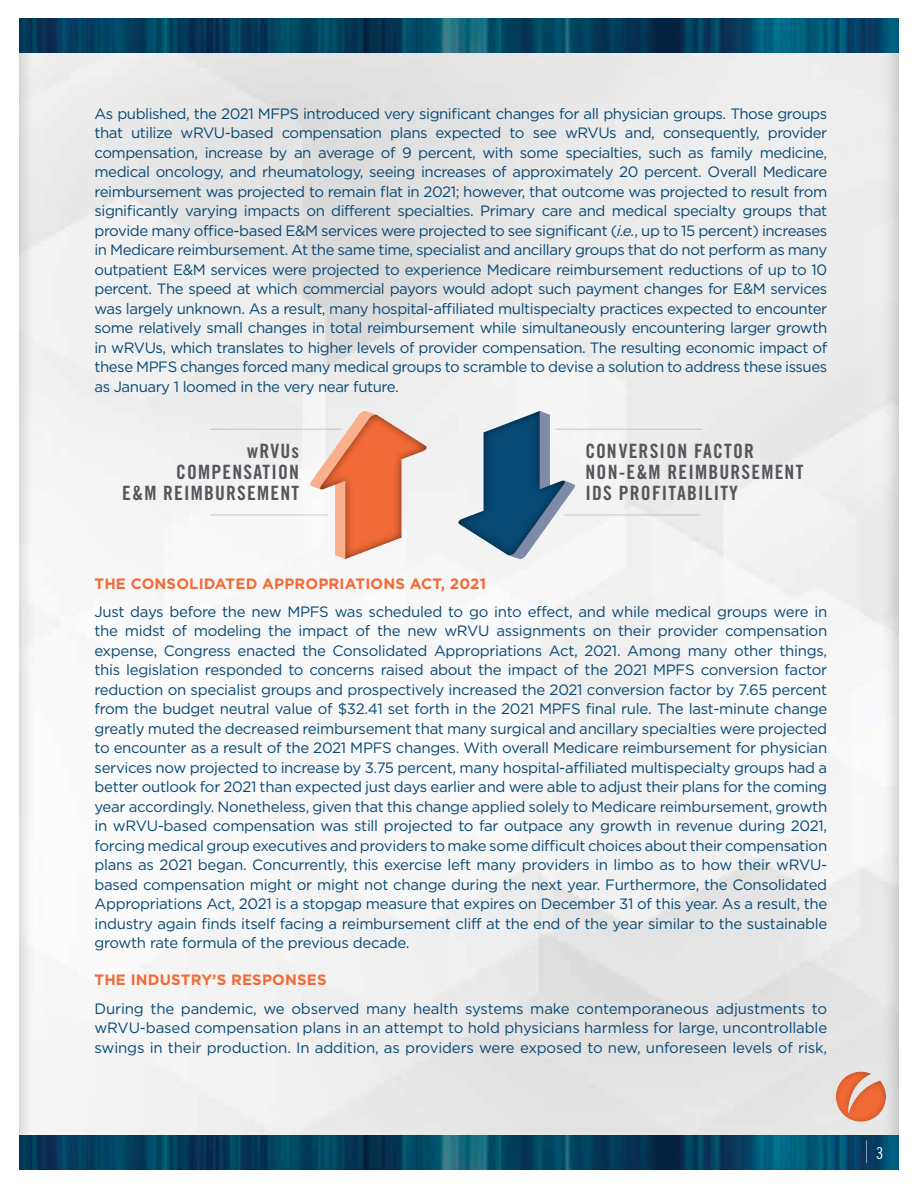
<style>
.page{position:relative;width:918px;height:1188px;background:#fff}
.page>*{position:absolute;margin:0;border:0;box-sizing:border-box;transform-origin:0 0}
.t1{font:19.8px/21px "Trade Gothic Bold Cond Twenty";letter-spacing:.06em;color:#54565b;text-align:right}
.t2{font:16.5px "Trade Gothic Cond Eighteen";color:#fff}
.t3{font:15px/19.5px "Gotham";letter-spacing:-.02em;color:#074975;text-align:justify}
.t4{font:700 15px "Gotham";letter-spacing:.01em;color:#f26a36}
.s1{font-style:italic}
</style>
<div class="page">
<div style="left:19px;top:17px;width:881px;height:1154px;background:#000;opacity:.27"></div>
<img style="left:19px;top:1135px;width:879px;height:35px">
<img style="left:19px;top:18px;width:879px;height:35px">
<svg style="left:824px;top:1059px;width:75px;height:75px;background:#e3bdae"></svg>
<svg style="left:866px;top:1140px;width:1px;height:23px"></svg>
<svg style="left:310px;top:411px;width:117px;height:148px"></svg>
<div style="left:318px;top:414px;width:109px;height:147px;background:#000;opacity:.58"></div>
<hr style="left:211px;top:429px;width:130px;height:1px;background:#97989a">
<hr style="left:211px;top:515px;width:117px;height:1px;background:#97989a">
<svg style="left:458px;top:411px;width:117px;height:148px"></svg>
<div style="left:458px;top:409px;width:110px;height:147px;background:#000;opacity:.58"></div>
<hr style="left:555px;top:429px;width:147px;height:1px;background:#97989a">
<hr style="left:564px;top:515px;width:136px;height:1px;background:#97989a">
<p class="t3" style="left:94px;top:103px;width:734px">As published, the 2021 MFPS introduced very significant changes for all physician groups. Those groups that utilize wRVU-based compensation plans expected to see wRVUs and, consequently, provider compensation, increase by an average of 9 percent, with some specialties, such as family medicine, medical oncology, and rheumatology, seeing increases of approximately 20 percent. Overall Medicare reimbursement was projected to remain flat in 2021; however, that outcome was projected to result from significantly varying impacts on different specialties. Primary care and medical specialty groups that provide many office-based E&amp;M services were projected to see significant (<span class="s1">i.e.</span>, up to 15 percent) increases in Medicare reimbursement. At the same time, specialist and ancillary groups that do not perform as many outpatient E&amp;M services were projected to experience Medicare reimbursement reductions of up to 10 percent. The speed at which commercial payors would adopt such payment changes for E&amp;M services was largely unknown. As a result, many hospital-affiliated multispecialty practices expected to encounter some relatively small changes in total reimbursement while simultaneously encountering larger growth in wRVUs, which translates to higher levels of provider compensation. The resulting economic impact of these MPFS changes forced many medical groups to scramble to devise a solution to address these issues as January 1 loomed in the very near future.</p>
<h1 class="t1" style="left:122px;top:440px;width:178px">wRVUs<br>COMPENSATION<br>E&amp;M REIMBURSEMENT</h1>
<h1 class="t1" style="left:586px;top:440px;width:219px;text-align:left">CONVERSION FACTOR<br>NON-E&amp;M REIMBURSEMENT<br>IDS PROFITABILITY</h1>
<p class="t4" style="left:94px;top:575px;width:393px">THE CONSOLIDATED APPROPRIATIONS ACT, 2021</p>
<p class="t3" style="left:94px;top:602px;width:734px">Just days before the new MPFS was scheduled to go into effect, and while medical groups were in the midst of modeling the impact of the new wRVU assignments on their provider compensation expense, Congress enacted the Consolidated Appropriations Act, 2021. Among many other things, this legislation responded to concerns raised about the impact of the 2021 MPFS conversion factor reduction on specialist groups and prospectively increased the 2021 conversion factor by 7.65 percent from the budget neutral value of $32.41 set forth in the 2021 MPFS final rule. The last-minute change greatly muted the decreased reimbursement that many surgical and ancillary specialties were projected to encounter as a result of the 2021 MPFS changes. With overall Medicare reimbursement for physician services now projected to increase by 3.75 percent, many hospital-affiliated multispecialty groups had a better outlook for 2021 than expected just days earlier and were able to adjust their plans for the coming year accordingly. Nonetheless, given that this change applied solely to Medicare reimbursement, growth in wRVU-based compensation was still projected to far outpace any growth in revenue during 2021, forcing medical group executives and providers to make some difficult choices about their compensation plans as 2021 began. Concurrently, this exercise left many providers in limbo as to how their wRVU&shy;based compensation might or might not change during the next year. Furthermore, the Consolidated Appropriations Act, 2021 is a stopgap measure that expires on December 31 of this year. As a result, the industry again finds itself facing a reimbursement cliff at the end of the year similar to the sustainable growth rate formula of the previous decade.</p>
<p class="t4" style="left:94px;top:972px;width:234px">THE INDUSTRY’S RESPONSES</p>
<p class="t3" style="left:94px;top:998px;width:734px">During the pandemic, we observed many health systems make contemporaneous adjustments to wRVU-based compensation plans in an attempt to hold physicians harmless for large, uncontrollable swings in their production. In addition, as providers were exposed to new, unforeseen levels of risk,</p>
<p class="t2" style="left:876px;top:1143px;width:9px">3</p>
</div>
